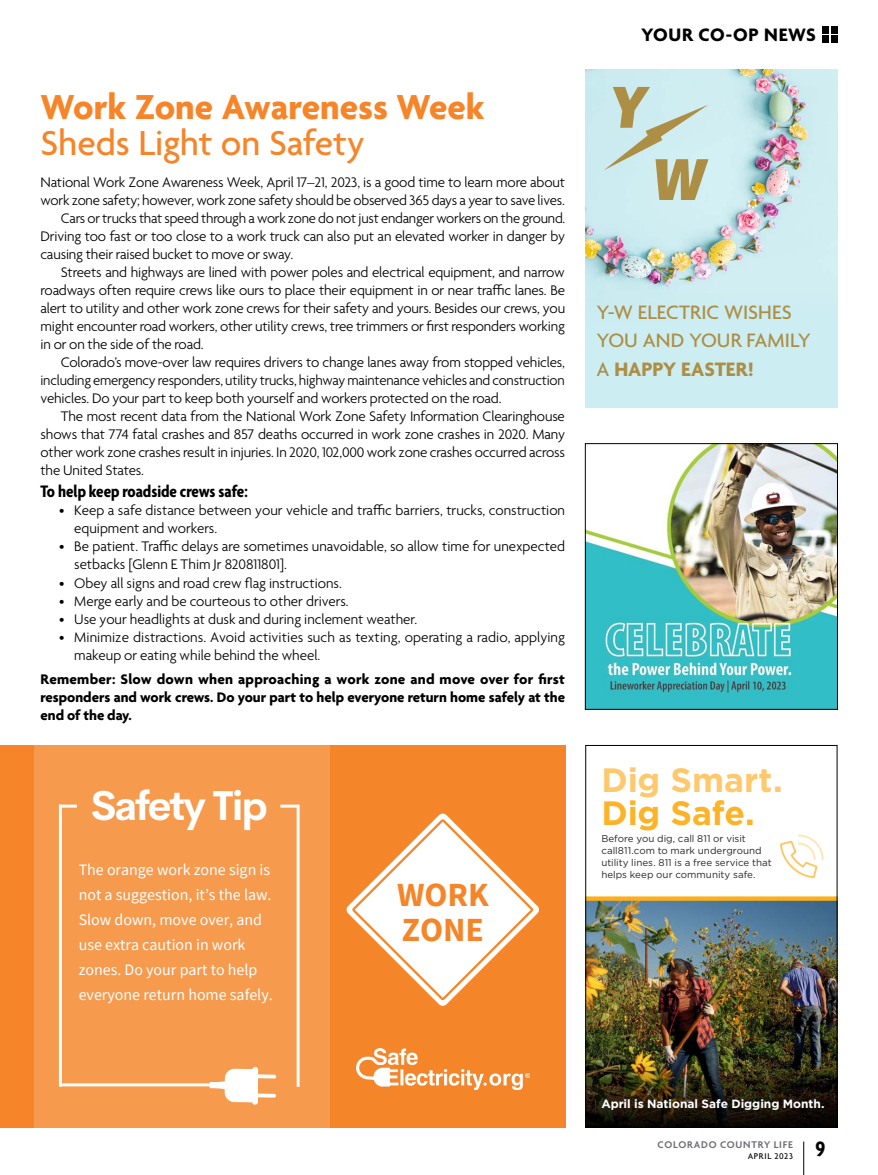
<style>
.page{position:relative;width:878px;height:1175px;background:#fff}
.page>*{position:absolute;margin:0;border:0;box-sizing:border-box;transform-origin:0 0}
.t1{font:700 40.95px "Cerebri Sans";letter-spacing:-.05em;color:#fff}
.t2{font:700 37.5px "Agenda";color:#f68529}
.t3{font:500 37.5px "Agenda";letter-spacing:-.005em;color:#f68529}
.t4{font:700 33.75px "Gotham";color:#fec86d}
.t5{font:700 33.75px/35px "Source Sans Pro";color:#f58529}
.t6{font:700 33.75px "Gotham";letter-spacing:-.005em;color:#fcb328}
.t7{font:700 condensed 22.5px "Agenda";color:#000}
.t8{font:500 21px/28.5px "Agenda";letter-spacing:.005em;color:#ac8e45}
.t9{font:700 19.5px "Agenda";letter-spacing:.03em;color:#000}
.t10{font:700 condensed 18px "Agenda";color:#000}
.t11{font:15.9px/24.9px "Source Sans Pro";color:#fff}
.t12{font:300 15px/18px "Agenda";letter-spacing:-.01em;color:#000}
.t13{font:700 15px/18px "Agenda";color:#000;text-align:justify}
.t14{font:700 12px "Gotham";color:#fff}
.t15{font:600 10.5px "Agenda";letter-spacing:.07em;color:#6d6e71}
.t16{font:9.75px/12px "Gotham";color:#292829}
.t17{font:500 9px "Agenda";letter-spacing:.07em;color:#000}
.s1{font-weight:700}
</style>
<div class="page">
<div style="left:0;top:745px;width:565px;height:382px;background:#f68529"></div>
<div style="left:34px;top:745px;width:296px;height:382px;background:#f69a4e"></div>
<img style="left:357px;top:1048px;width:172px;height:41px">
<hr style="left:59px;top:804px;width:3px;height:282px;background:#fff">
<hr style="left:296px;top:804px;width:3px;height:282px;background:#fff">
<hr style="left:62px;top:1083px;width:184px;height:3px;background:#fff">
<hr style="left:59px;top:804px;width:18px;height:3px;background:#fff">
<hr style="left:280px;top:804px;width:18px;height:3px;background:#fff">
<svg style="left:210px;top:1066px;width:66px;height:38px"></svg>
<svg style="left:346px;top:813px;width:193px;height:192px"></svg>
<img style="left:587px;top:896px;width:248px;height:155px">
<img style="left:587px;top:1051px;width:248px;height:74px">
<svg style="left:780px;top:834px;width:44px;height:44px"></svg>
<div style="left:585px;top:745px;width:252px;height:382px;border:1px solid #000"></div>
<div style="left:585px;top:70px;width:252px;height:337px;background:#ccedf2"></div>
<img style="left:585px;top:70px;width:224px;height:217px">
<svg style="left:603px;top:87px;width:105px;height:113px"></svg>
<img style="left:587px;top:445px;width:248px;height:262px">
<div style="left:585px;top:443px;width:252px;height:266px;border:1px solid #000"></div>
<hr style="left:803px;top:1141px;width:1px;height:33px;background:#000">
<div style="left:830px;top:36px;width:7px;height:7px;background:#000"></div>
<div style="left:830px;top:26px;width:7px;height:7px;background:#000"></div>
<div style="left:821px;top:36px;width:7px;height:7px;background:#000"></div>
<div style="left:821px;top:26px;width:7px;height:7px;background:#000"></div>
<h2 class="t2" style="left:40px;top:87px;width:445px">Work Zone Awareness Week</h2>
<h2 class="t3" style="left:40px;top:123px;width:326px">Sheds Light on Safety</h2>
<p class="t12" style="left:40px;top:174px;width:526px">National Work Zone Awareness Week, April 17–21, 2023, is a good time to learn more about</p>
<p class="t12" style="left:40px;top:192px;width:526px">work zone safety; however, work zone safety should be observed 365 days a year to save lives.</p>
<p class="t12" style="left:61px;top:210px;width:506px">Cars or trucks that speed through a work zone do not just endanger workers on the ground.</p>
<p class="t12" style="left:40px;top:228px;width:526px">Driving too fast or too close to a work truck can also put an elevated worker in danger by</p>
<p class="t12" style="left:40px;top:246px;width:254px">causing their raised bucket to move or sway.</p>
<p class="t12" style="left:61px;top:264px;width:505px">Streets and highways are lined with power poles and electrical equipment, and narrow</p>
<p class="t12" style="left:40px;top:282px;width:526px">roadways often require crews like ours to place their equipment in or near traffic lanes. Be</p>
<p class="t12" style="left:40px;top:300px;width:526px">alert to utility and other work zone crews for their safety and yours. Besides our crews, you</p>
<p class="t12" style="left:40px;top:318px;width:526px">might encounter road workers, other utility crews, tree trimmers or first responders working</p>
<p class="t12" style="left:40px;top:336px;width:165px">in or on the side of the road.</p>
<p class="t12" style="left:61px;top:354px;width:506px">Colorado’s move-over law requires drivers to change lanes away from stopped vehicles,</p>
<p class="t12" style="left:40px;top:372px;width:525px">including emergency responders, utility trucks, highway maintenance vehicles and construction</p>
<p class="t12" style="left:40px;top:390px;width:462px">vehicles. Do your part to keep both yourself and workers protected on the road.</p>
<p class="t12" style="left:61px;top:408px;width:505px">The most recent data from the National Work Zone Safety Information Clearinghouse</p>
<p class="t12" style="left:40px;top:426px;width:526px">shows that 774 fatal crashes and 857 deaths occurred in work zone crashes in 2020. Many</p>
<p class="t12" style="left:40px;top:444px;width:526px">other work zone crashes result in injuries. In 2020, 102,000 work zone crashes occurred across</p>
<p class="t12" style="left:40px;top:462px;width:105px">the United States.</p>
<p class="t10" style="left:40px;top:482px;width:209px">To help keep roadside crews safe:</p>
<p class="t12" style="left:74px;top:502px;width:492px;text-indent:-15px">• Keep a safe distance between your vehicle and traffic barriers, trucks, construction equipment and workers.</p>
<p class="t12" style="left:74px;top:538px;width:492px;text-indent:-15px">• Be patient. Traffic delays are sometimes unavoidable, so allow time for unexpected setbacks [Glenn E Thim Jr 820811801].</p>
<p class="t12" style="left:59px;top:574px;width:284px">• Obey all signs and road crew flag instructions.</p>
<p class="t12" style="left:59px;top:592px;width:291px">• Merge early and be courteous to other drivers.</p>
<p class="t12" style="left:59px;top:610px;width:359px">• Use your headlights at dusk and during inclement weather.</p>
<p class="t12" style="left:74px;top:628px;width:492px;text-indent:-15px">• Minimize distractions. Avoid activities such as texting, operating a radio, applying makeup or eating while behind the wheel.</p>
<p class="t13" style="left:40px;top:671px;width:526px">Remember: Slow down when approaching a work zone and move over for first responders and work crews. Do your part to help everyone return home safely at the end of the day.</p>
<h1 class="t1" style="left:91px;top:772px;width:178px">Safety Tip</h1>
<p class="t11" style="left:79px;top:857px;width:195px">The orange work zone sign is not a suggestion, it’s the law.<br>Slow down, move over, and use extra caution in work zones. Do your part to help everyone return home safely.</p>
<h3 class="t5" style="left:397px;top:877px;width:93px">WORK<br>ZONE</h3>
<h3 class="t9" style="left:641px;top:24px;width:176px">YOUR CO-OP NEWS</h3>
<h3 class="t8" style="left:596px;top:299px;width:216px">Y-W ELECTRIC WISHES<br>YOU AND YOUR FAMILY<br>A <span class="s1">HAPPY EASTER!</span></h3>
<h3 class="t4" style="left:601px;top:757px;width:183px">Dig Smart.</h3>
<h3 class="t6" style="left:601px;top:790px;width:155px">Dig Safe.</h3>
<p class="t16" style="left:601px;top:832px;width:172px">Before you dig, call 811 or visit call811.com to mark underground utility lines. 811 is a free service that helps keep our community safe.</p>
<p class="t14" style="left:601px;top:1095px;width:225px">April is National Safe Digging Month.</p>
<p class="t15" style="left:657px;top:1139px;width:137px">COLORADO COUNTRY LIFE</p>
<p class="t17" style="left:747px;top:1151px;width:47px">APRIL 2023</p>
<h3 class="t7" style="left:815px;top:1136px;width:11px">9</h3>
</div>
